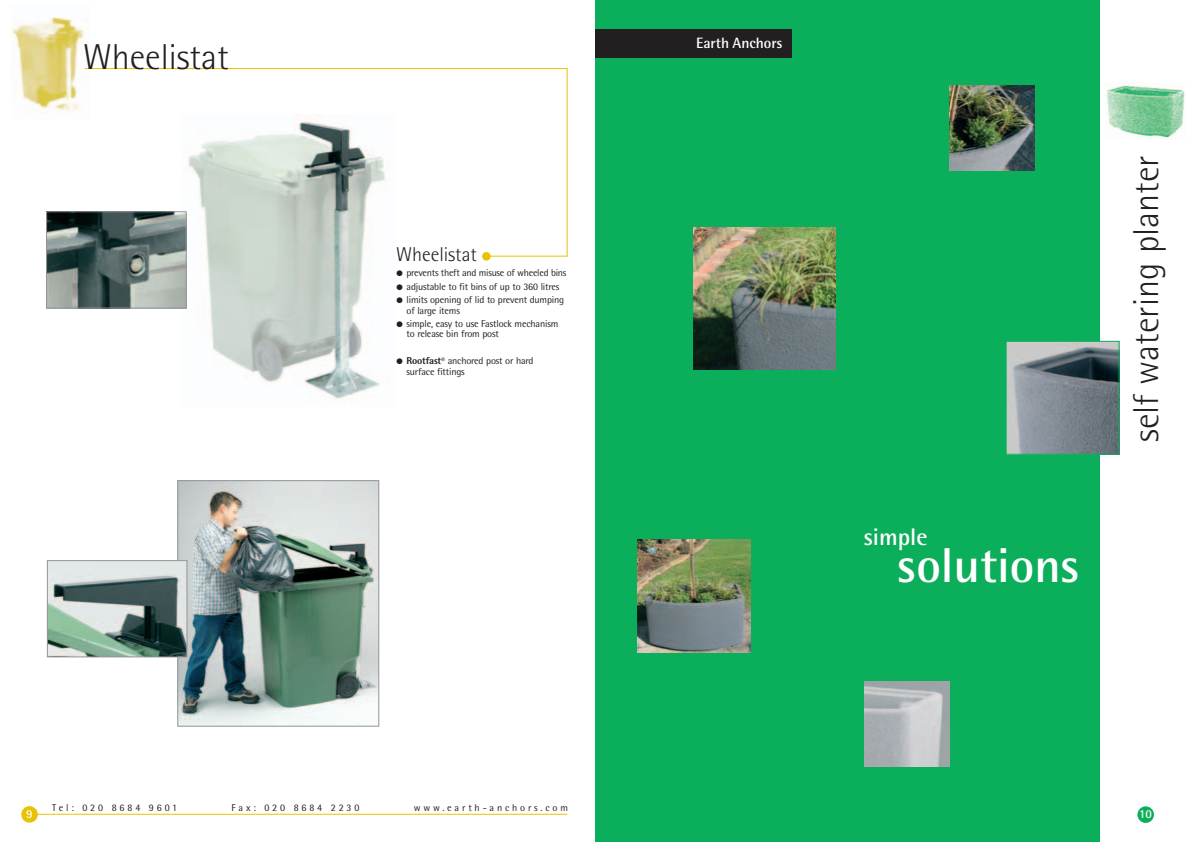
<style>
.page{position:relative;width:1191px;height:842px;background:#fff}
.page>*{position:absolute;margin:0;border:0;box-sizing:border-box;transform-origin:0 0}
.t1{font:700 49px "Rotis Semi Sans";color:#fff}
.t2{font:300 36px "Rotis Semi Sans";color:#231f20}
.t3{font:700 24px "Rotis Semi Sans";color:#fff}
.t4{font:300 20px "Rotis Semi Sans";color:#231f20}
.t5{font:700 15px "Rotis Semi Sans";color:#fff}
.t6{font:700 12px "Rotis Semi Sans";color:#fff}
.t7{font:10px/10.5px "Rotis Semi Sans";letter-spacing:-.015em;color:#231f20}
.t8{font:10px "Rotis Semi Sans";letter-spacing:.285em;color:#231f20}
.s1{font-weight:800}
.s2{font-weight:800;font-size:8px}
</style>
<div class="page">
<img style="left:12px;top:17px;width:77px;height:96px">
<img style="left:179px;top:482px;width:198px;height:242px">
<div style="left:177px;top:480px;width:202px;height:246px;border:1px solid #939598"></div>
<img style="left:49px;top:562px;width:136px;height:93px">
<div style="left:47px;top:560px;width:140px;height:97px;border:1px solid #939598"></div>
<hr style="left:85px;top:68px;width:482px;height:1px;background:#e9c105">
<hr style="left:567px;top:68px;width:1px;height:188px;background:#e9c105">
<div style="left:482px;top:252px;width:9px;height:9px;background:#e9c105;border-radius:50%"></div>
<hr style="left:486px;top:256px;width:81px;height:1px;background:#e9c105">
<hr style="left:30px;top:814px;width:537px;height:1px;background:#e9c105">
<div style="left:21px;top:806px;width:17px;height:17px;background:#e9c105;border-radius:50%"></div>
<img style="left:181px;top:115px;width:206px;height:286px">
<img style="left:48px;top:213px;width:136px;height:93px">
<div style="left:46px;top:211px;width:140px;height:97px;border:1px solid #939598"></div>
<div style="left:595px;top:1px;width:505px;height:841px;background:#0bae5a"></div>
<div style="left:595px;top:29px;width:197px;height:29px;background:#231f20"></div>
<img style="left:694px;top:228px;width:141px;height:141px">
<img style="left:949px;top:86px;width:85px;height:85px">
<img style="left:1008px;top:343px;width:109px;height:109px">
<div style="left:1006px;top:341px;width:113px;height:113px;border:1px solid #0bae5a"></div>
<img style="left:637px;top:539px;width:113px;height:114px">
<img style="left:864px;top:681px;width:85px;height:85px">
<img style="left:1106px;top:84px;width:79px;height:55px">
<div style="left:1137px;top:806px;width:17px;height:17px;background:#0bae5a;border-radius:50%"></div>
<p class="t2" style="left:83px;top:44px;width:147px">Wheelistat</p>
<p class="t4" style="left:396px;top:247px;width:82px">Wheelistat</p>
<p class="t7" style="left:396px;top:269px;width:171px">● prevents theft and misuse of wheeled bins</p>
<p class="t7" style="left:396px;top:282px;width:164px">● adjustable to fit bins of up to 360 litres</p>
<p class="t7" style="left:406px;top:295px;width:159px;text-indent:-10px">● limits opening of lid to prevent dumping of large items</p>
<p class="t7" style="left:406px;top:319px;width:153px;text-indent:-10px">● simple, easy to use Fastlock mechanism to release bin from post</p>
<p class="t7" style="left:406px;top:356px;width:128px;text-indent:-10px">● <span class="s1">Rootfast</span><span class="s2">®</span> anchored post or hard surface fittings</p>
<p class="t6" style="left:26px;top:810px;width:8px">9</p>
<p class="t8" style="left:52px;top:804px;width:127px">Tel: 020 8684 9601</p>
<p class="t8" style="left:231px;top:804px;width:129px">Fax: 020 8684 2230</p>
<p class="t8" style="left:414px;top:804px;width:156px">www.earth-anchors.com</p>
<p class="t5" style="left:696px;top:37px;width:88px">Earth Anchors</p>
<p class="t3" style="left:863px;top:528px;width:65px">simple</p>
<p class="t1" style="left:896px;top:548px;width:185px">solutions</p>
<p class="t2" style="left:1133px;top:442px;width:288px;rotate:-90deg">self watering planter</p>
<p class="t6" style="left:1139px;top:810px;width:14px">10</p>
</div>
